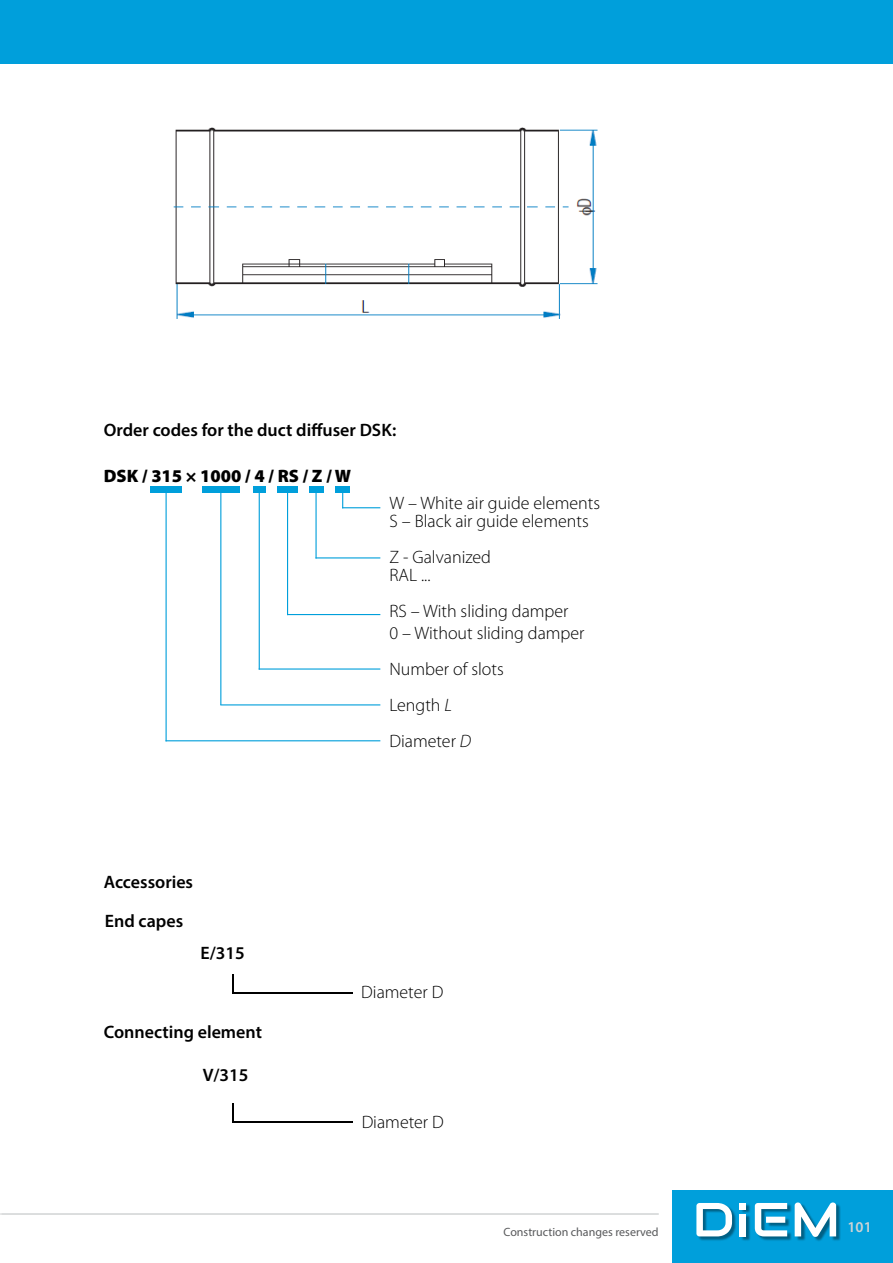
<style>
.page{position:relative;width:893px;height:1263px;background:#fff}
.page>*{position:absolute;margin:0;border:0;box-sizing:border-box;transform-origin:0 0}
.t1{font:300 18px/18px "Myriad Pro";color:#000}
.t2{font:600 18px/39.2px "Myriad Pro";color:#000}
.t3{font:900 18px "Myriad Pro";color:#000}
.t4{font:600 15px "Myriad Pro";color:#d1d3d4}
.t5{font:12px "Myriad Pro";color:#58595b}
.s1{font-style:italic}
</style>
<div class="page">
<div style="left:672px;top:1191px;width:221px;height:72px;background:#009fdb"></div>
<div style="left:0;top:0;width:893px;height:64px;background:#009fdb"></div>
<hr style="left:0;top:1213px;width:659px;height:1px;background:#d1d3d4">
<img style="left:173px;top:127px;width:425px;height:192px">
<hr style="left:232px;top:974px;width:2px;height:20px;background:#000">
<hr style="left:234px;top:992px;width:119px;height:2px;background:#000">
<hr style="left:232px;top:1103px;width:2px;height:20px;background:#000">
<hr style="left:234px;top:1121px;width:119px;height:2px;background:#000">
<svg style="left:342px;top:493px;width:1px;height:15px"></svg>
<hr style="left:343px;top:507px;width:37px;height:1px;background:#009fdb">
<div style="left:335px;top:486px;width:15px;height:7px;background:#009fdb"></div>
<hr style="left:166px;top:490px;width:1px;height:251px;background:#009fdb">
<hr style="left:316px;top:557px;width:64px;height:1px;background:#009fdb">
<hr style="left:287px;top:614px;width:93px;height:1px;background:#009fdb">
<div style="left:202px;top:486px;width:38px;height:7px;background:#009fdb"></div>
<div style="left:253px;top:486px;width:13px;height:7px;background:#009fdb"></div>
<hr style="left:259px;top:490px;width:1px;height:179px;background:#009fdb">
<hr style="left:287px;top:492px;width:1px;height:122px;background:#009fdb">
<hr style="left:259px;top:668px;width:121px;height:2px;background:#009fdb">
<div style="left:150px;top:486px;width:32px;height:7px;background:#009fdb"></div>
<div style="left:309px;top:486px;width:15px;height:7px;background:#009fdb"></div>
<div style="left:277px;top:486px;width:21px;height:7px;background:#009fdb"></div>
<hr style="left:315px;top:492px;width:2px;height:66px;background:#009fdb">
<hr style="left:220px;top:490px;width:1px;height:214px;background:#009fdb">
<hr style="left:221px;top:704px;width:159px;height:1px;background:#009fdb">
<hr style="left:166px;top:740px;width:214px;height:1px;background:#009fdb">
<div style="left:697px;top:1203px;width:144px;height:39px;background:#000;opacity:.4"></div>
<svg style="left:696px;top:1203px;width:36px;height:33px"></svg>
<div style="left:740px;top:1213px;width:6px;height:23px;background:#fff"></div>
<svg style="left:755px;top:1203px;width:32px;height:33px"></svg>
<svg style="left:795px;top:1202px;width:41px;height:35px"></svg>
<svg style="left:740px;top:1203px;width:6px;height:6px"></svg>
<p class="t2" style="left:104px;top:410px;width:294px">Order codes for the duct diffuser DSK:</p>
<p class="t3" style="left:104px;top:464px;width:249px">DSK / 315 × 1000 / 4 / RS / Z / W</p>
<p class="t1" style="left:389px;top:494px;width:212px">W – White air guide elements<br>S – Black air guide elements</p>
<p class="t1" style="left:389px;top:548px;width:103px">Z - Galvanized<br>RAL ...</p>
<p class="t1" style="left:389px;top:600px;width:197px;line-height:21.6px">RS – With sliding damper<br>0 – Without sliding damper</p>
<p class="t1" style="left:389px;top:651px;width:116px;line-height:36px">Number of slots<br>Length <span class="s1">L<br></span>Diameter <span class="s1">D</span></p>
<p class="t2" style="left:104px;top:862px;width:91px">Accessories<br>End capes</p>
<p class="t2" style="left:201px;top:932px;width:46px">E/315</p>
<p class="t2" style="left:104px;top:1012px;width:160px">Connecting element</p>
<p class="t2" style="left:203px;top:1055px;width:47px">V/315</p>
<p class="t1" style="left:361px;top:983px;width:84px">Diameter D</p>
<p class="t1" style="left:362px;top:1112px;width:84px">Diameter D</p>
<p class="t5" style="left:503px;top:1225px;width:157px">Construction changes reserved</p>
<p class="t4" style="left:848px;top:1217px;width:26px">101</p>
</div>
